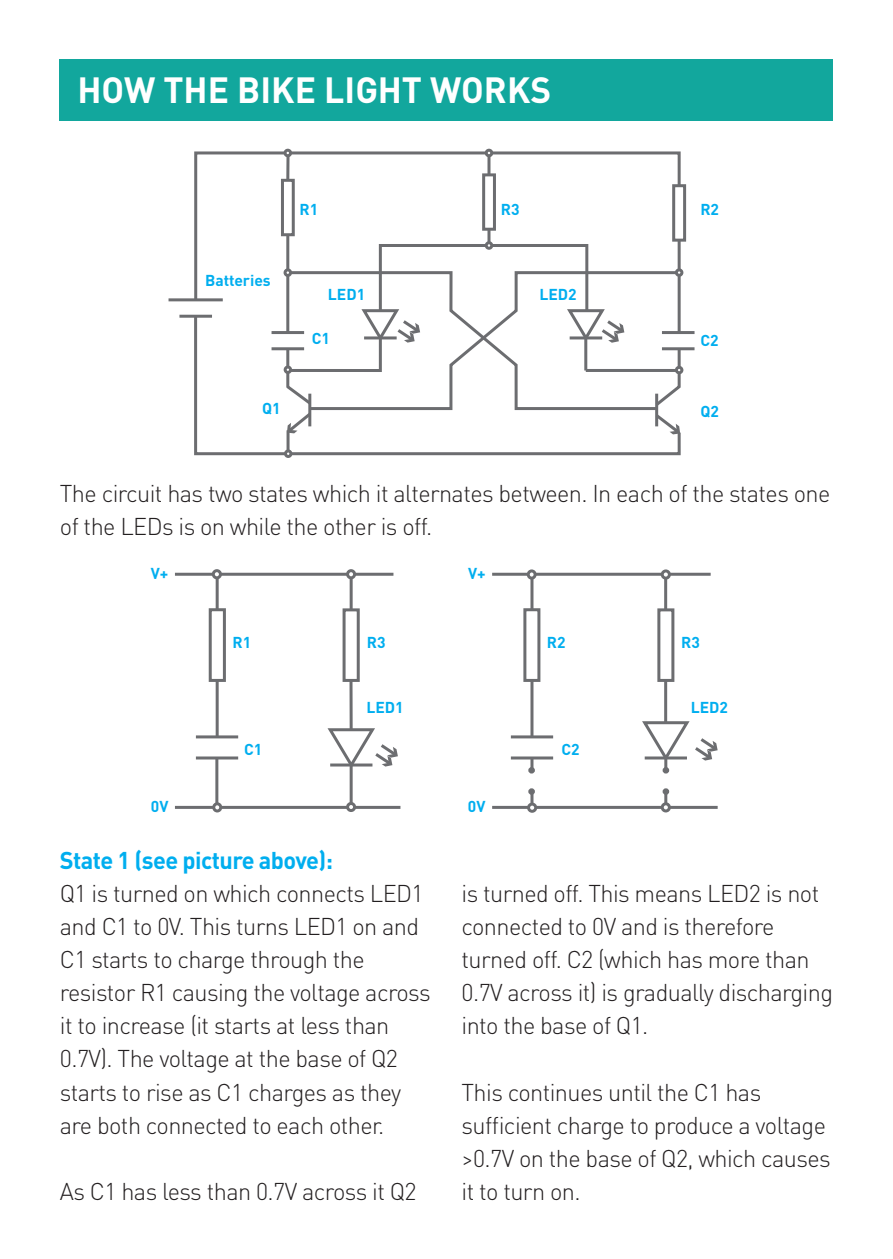
<style>
.page{position:relative;width:893px;height:1259px;background:#fff}
.page>*{position:absolute;margin:0;border:0;box-sizing:border-box;transform-origin:0 0}
.t1{font:700 36px "DIN Pro";color:#fff}
.t2{font:300 24px/33px "DIN Pro";letter-spacing:-.025em;color:#231f20}
.t3{font:700 24px "DIN Pro";letter-spacing:-.025em;color:#00aeef}
.t4{font:700 15.6px "DIN Pro";color:#00aeef}
</style>
<div class="page">
<div style="left:60px;top:60px;width:773px;height:61px;background:#12a79d"></div>
<hr style="left:169px;top:298px;width:54px;height:3px;background:#6c6d70">
<hr style="left:179px;top:315px;width:33px;height:3px;background:#6c6d70">
<hr style="left:662px;top:331px;width:32px;height:3px;background:#6c6d70">
<hr style="left:662px;top:347px;width:32px;height:3px;background:#6c6d70">
<svg style="left:193px;top:314px;width:488px;height:143px"></svg>
<svg style="left:682px;top:184px;width:4px;height:58px"></svg>
<svg style="left:193px;top:150px;width:489px;height:152px"></svg>
<hr style="left:678px;top:240px;width:3px;height:92px;background:#6c6d70">
<hr style="left:272px;top:331px;width:32px;height:3px;background:#6c6d70">
<hr style="left:272px;top:347px;width:32px;height:3px;background:#6c6d70">
<div style="left:281px;top:179px;width:14px;height:57px;background:#fff;border:3px solid #6c6d70"></div>
<svg style="left:286px;top:157px;width:4px;height:23px"></svg>
<hr style="left:286px;top:235px;width:3px;height:97px;background:#6c6d70">
<hr style="left:487px;top:229px;width:3px;height:16px;background:#6c6d70">
<hr style="left:487px;top:153px;width:3px;height:22px;background:#6c6d70">
<hr style="left:287px;top:430px;width:3px;height:24px;background:#6c6d70">
<div style="left:379px;top:244px;width:209px;height:68px;border:3px solid #6c6d70"></div>
<svg style="left:307px;top:270px;width:374px;height:141px"></svg>
<div style="left:284px;top:149px;width:8px;height:8px;border:3px solid #6c6d70;border-radius:50%"></div>
<div style="left:284px;top:268px;width:8px;height:9px;border:3px solid #6c6d70;border-radius:50%"></div>
<div style="left:485px;top:149px;width:8px;height:8px;border:3px solid #6c6d70;border-radius:50%"></div>
<div style="left:485px;top:241px;width:8px;height:9px;border:3px solid #6c6d70;border-radius:50%"></div>
<div style="left:284px;top:365px;width:8px;height:9px;border:3px solid #6c6d70;border-radius:50%"></div>
<div style="left:284px;top:449px;width:8px;height:9px;border:3px solid #6c6d70;border-radius:50%"></div>
<svg style="left:652px;top:346px;width:30px;height:89px"></svg>
<div style="left:675px;top:366px;width:8px;height:8px;border:3px solid #6c6d70;border-radius:50%"></div>
<div style="left:675px;top:268px;width:8px;height:9px;border:3px solid #6c6d70;border-radius:50%"></div>
<svg style="left:285px;top:306px;width:136px;height:129px"></svg>
<hr style="left:175px;top:573px;width:218px;height:3px;background:#6c6d70">
<hr style="left:175px;top:806px;width:225px;height:3px;background:#6c6d70">
<div style="left:343px;top:608px;width:17px;height:74px;background:#fff;border:3px solid #6c6d70"></div>
<hr style="left:196px;top:735px;width:42px;height:3px;background:#6c6d70">
<hr style="left:196px;top:756px;width:42px;height:3px;background:#6c6d70">
<div style="left:209px;top:608px;width:17px;height:74px;background:#fff;border:3px solid #6c6d70"></div>
<hr style="left:216px;top:574px;width:3px;height:35px;background:#6c6d70">
<hr style="left:215px;top:758px;width:3px;height:49px;background:#6c6d70">
<hr style="left:216px;top:680px;width:3px;height:57px;background:#6c6d70">
<svg style="left:349px;top:680px;width:4px;height:45px"></svg>
<hr style="left:350px;top:765px;width:3px;height:42px;background:#6c6d70">
<hr style="left:350px;top:574px;width:3px;height:36px;background:#6c6d70">
<hr style="left:492px;top:573px;width:219px;height:3px;background:#6c6d70">
<hr style="left:492px;top:806px;width:226px;height:3px;background:#6c6d70">
<div style="left:657px;top:608px;width:17px;height:74px;background:#fff;border:3px solid #6c6d70"></div>
<hr style="left:511px;top:735px;width:42px;height:3px;background:#6c6d70">
<hr style="left:511px;top:756px;width:42px;height:3px;background:#6c6d70">
<div style="left:523px;top:608px;width:17px;height:74px;background:#fff;border:3px solid #6c6d70"></div>
<hr style="left:530px;top:574px;width:3px;height:35px;background:#6c6d70">
<hr style="left:530px;top:793px;width:3px;height:14px;background:#6c6d70">
<hr style="left:530px;top:680px;width:3px;height:56px;background:#6c6d70">
<hr style="left:664px;top:680px;width:3px;height:42px;background:#6c6d70">
<hr style="left:664px;top:574px;width:3px;height:36px;background:#6c6d70">
<hr style="left:530px;top:758px;width:3px;height:14px;background:#6c6d70">
<hr style="left:664px;top:793px;width:3px;height:14px;background:#6c6d70">
<div style="left:528px;top:788px;width:7px;height:7px;border:3px solid #6c6d70;border-radius:50%"></div>
<div style="left:528px;top:767px;width:7px;height:6px;border:3px solid #6c6d70;border-radius:50%"></div>
<div style="left:663px;top:788px;width:6px;height:7px;border:3px solid #6c6d70;border-radius:50%"></div>
<div style="left:214px;top:804px;width:7px;height:7px;background:#fff;border-radius:50%"></div>
<div style="left:212px;top:802px;width:10px;height:10px;border:3px solid #6c6d70;border-radius:50%"></div>
<div style="left:348px;top:803px;width:7px;height:7px;background:#fff;border-radius:50%"></div>
<div style="left:346px;top:802px;width:10px;height:10px;border:3px solid #6c6d70;border-radius:50%"></div>
<div style="left:213px;top:570px;width:7px;height:8px;background:#fff;border-radius:50%"></div>
<div style="left:212px;top:569px;width:10px;height:10px;border:3px solid #6c6d70;border-radius:50%"></div>
<div style="left:348px;top:570px;width:7px;height:8px;background:#fff;border-radius:50%"></div>
<div style="left:346px;top:569px;width:10px;height:10px;border:3px solid #6c6d70;border-radius:50%"></div>
<div style="left:529px;top:804px;width:7px;height:7px;background:#fff;border-radius:50%"></div>
<div style="left:527px;top:802px;width:10px;height:11px;border:3px solid #6c6d70;border-radius:50%"></div>
<div style="left:662px;top:804px;width:7px;height:7px;background:#fff;border-radius:50%"></div>
<div style="left:661px;top:802px;width:10px;height:10px;border:3px solid #6c6d70;border-radius:50%"></div>
<div style="left:528px;top:571px;width:7px;height:7px;background:#fff;border-radius:50%"></div>
<div style="left:527px;top:569px;width:10px;height:10px;border:3px solid #6c6d70;border-radius:50%"></div>
<div style="left:662px;top:571px;width:7px;height:7px;background:#fff;border-radius:50%"></div>
<div style="left:661px;top:569px;width:10px;height:10px;border:3px solid #6c6d70;border-radius:50%"></div>
<svg style="left:327px;top:725px;width:71px;height:46px"></svg>
<svg style="left:642px;top:718px;width:76px;height:55px"></svg>
<h1 class="t1" style="left:77px;top:66px;width:475px">HOW THE BIKE LIGHT WORKS</h1>
<p class="t4" style="left:300px;top:199px;width:20px">R1</p>
<p class="t4" style="left:205px;top:269px;width:67px">Batteries</p>
<p class="t4" style="left:262px;top:397px;width:20px">Q1</p>
<p class="t4" style="left:328px;top:284px;width:39px">LED1</p>
<p class="t4" style="left:312px;top:328px;width:20px">C1</p>
<p class="t4" style="left:501px;top:199px;width:20px">R3</p>
<p class="t4" style="left:700px;top:199px;width:20px">R2</p>
<p class="t4" style="left:539px;top:284px;width:39px">LED2</p>
<p class="t4" style="left:700px;top:330px;width:20px">C2</p>
<p class="t4" style="left:700px;top:401px;width:20px">Q2</p>
<p class="t2" style="left:60px;top:476px;width:772px">The circuit has two states which it alternates between. In each of the states one of the LEDs is on while the other is off.</p>
<p class="t4" style="left:151px;top:563px;width:19px">V+</p>
<p class="t4" style="left:468px;top:563px;width:19px">V+</p>
<p class="t4" style="left:233px;top:631px;width:20px">R1</p>
<p class="t4" style="left:367px;top:631px;width:20px">R3</p>
<p class="t4" style="left:547px;top:631px;width:20px">R2</p>
<p class="t4" style="left:681px;top:631px;width:20px">R3</p>
<p class="t4" style="left:366px;top:697px;width:39px">LED1</p>
<p class="t4" style="left:691px;top:697px;width:39px">LED2</p>
<p class="t4" style="left:244px;top:738px;width:20px">C1</p>
<p class="t4" style="left:561px;top:738px;width:20px">C2</p>
<p class="t4" style="left:151px;top:795px;width:19px">0V</p>
<p class="t4" style="left:468px;top:795px;width:19px">0V</p>
<p class="t3" style="left:60px;top:844px;width:275px">State 1 (see picture above):</p>
<p class="t2" style="left:60px;top:876px;width:372px">Q1 is turned on which connects LED1 and C1 to 0V. This turns LED1 on and C1 starts to charge through the resistor R1 causing the voltage across it to increase (it starts at less than 0.7V). The voltage at the base of Q2 starts to rise as C1 charges as they are both connected to each other.</p>
<p class="t2" style="left:60px;top:1173px;width:358px">As C1 has less than 0.7V across it Q2</p>
<p class="t2" style="left:462px;top:876px;width:373px">is turned off. This means LED2 is not connected to 0V and is therefore turned off. C2 (which has more than<br>0.7V across it) is gradually discharging into the base of Q1.</p>
<p class="t2" style="left:462px;top:1074px;width:371px">This continues until the C1 has sufficient charge to produce a voltage &gt;0.7V on the base of Q2, which causes it to turn on.</p>
</div>
